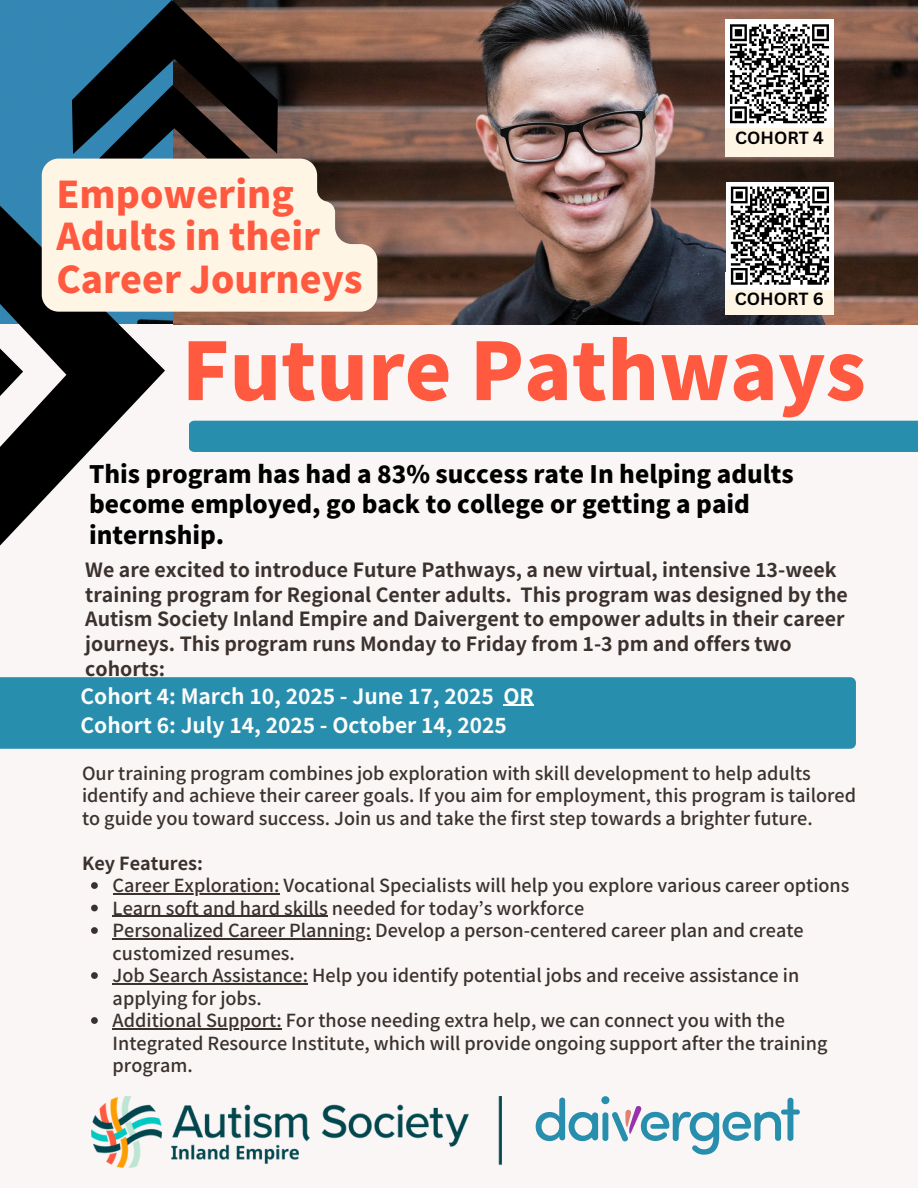
<style>
.page{position:relative;width:918px;height:1188px;background:#faf6f6}
.page>*{position:absolute;margin:0;border:0;box-sizing:border-box;transform-origin:0 0}
.t1{font:900 79.05px "Noto Sans JP";color:#ff5a3f}
.t2{font:900 36.75px/42.8px "Noto Sans JP";color:#ff5a3f}
.t3{font:900 24px/30.3px "Noto Sans JP";color:#000}
.t4{font:700 21px/29.2px "Noto Sans JP";color:#fcfcfb}
.t5{font:700 19.5px/24.8px "Noto Sans JP";color:#3b322e}
.t6{font:500 18px/22.5px "Noto Sans JP";color:#3b322e}
.t7{font:700 18px "Noto Sans JP";color:#3b322e}
.t8{font:700 17.25px "Canva Sans";color:#000}
</style>
<div class="page">
<div style="left:0;top:677px;width:856px;height:72px;background:#278ead"></div>
<div style="left:0;top:0;width:173px;height:323px;background:#3487b4"></div>
<svg style="left:0;top:204px;width:165px;height:342px"></svg>
<svg style="left:0;top:249px;width:23px;height:252px"></svg>
<img style="left:92px;top:1096px;width:409px;height:71px">
<svg style="left:536px;top:1096px;width:264px;height:59px"></svg>
<img style="left:173px;top:0;width:745px;height:324px">
<div style="left:725px;top:114px;width:109px;height:43px;background:#fff5e5"></div>
<svg style="left:72px;top:0;width:206px;height:159px;background:#29353d"></svg>
<div style="left:189px;top:421px;width:729px;height:31px;background:#278ead"></div>
<div style="left:725px;top:19px;width:109px;height:109px;background:#fff"></div>
<svg style="left:730px;top:24px;width:99px;height:100px"></svg>
<div style="left:725px;top:272px;width:109px;height:43px;background:#fff5e5"></div>
<div style="left:726px;top:182px;width:108px;height:108px;background:#fff"></div>
<svg style="left:730px;top:186px;width:99px;height:99px"></svg>
<svg style="left:91px;top:882px;width:7px;height:7px"></svg>
<hr style="left:113px;top:893px;width:166px;height:2px;background:#3b322e">
<svg style="left:91px;top:905px;width:7px;height:6px"></svg>
<hr style="left:113px;top:916px;width:215px;height:1px;background:#3b322e">
<svg style="left:91px;top:927px;width:7px;height:7px"></svg>
<hr style="left:113px;top:938px;width:258px;height:2px;background:#3b322e">
<svg style="left:91px;top:972px;width:7px;height:7px"></svg>
<hr style="left:113px;top:983px;width:195px;height:2px;background:#3b322e">
<svg style="left:91px;top:1017px;width:7px;height:7px"></svg>
<hr style="left:113px;top:1028px;width:169px;height:2px;background:#3b322e">
<hr style="left:503px;top:705px;width:31px;height:1px;background:#fcfcfb">
<svg style="left:42px;top:159px;width:335px;height:153px;background:#f0e4d5"></svg>
<h1 class="t2" style="left:56px;top:170px;width:308px">Empowering<br>Adults in their<br>Career Journeys</h1>
<h4 class="t8" style="left:735px;top:125px;width:90px">COHORT 4</h4>
<p class="t8" style="left:735px;top:287px;width:91px">COHORT 6</p>
<p class="t1" style="left:182px;top:308px;width:686px">Future Pathways</p>
<h3 class="t3" style="left:89px;top:457px;width:706px">This program has had a 83% success rate In helping adults become employed, go back to college or getting a paid internship.</h3>
<p class="t5" style="left:85px;top:556px;width:764px">We are excited to introduce Future Pathways, a new virtual, intensive 13-week training program for Regional Center adults. This program was designed by the Autism Society Inland Empire and Daivergent to empower adults in their career journeys. This program runs Monday to Friday from 1-3 pm and offers two cohorts:</p>
<h5 class="t4" style="left:80px;top:680px;width:455px">Cohort 4: March 10, 2025 - June 17, 2025 OR<br>Cohort 6: July 14, 2025 - October 14, 2025</h5>
<p class="t6" style="left:82px;top:761px;width:775px">Our training program combines job exploration with skill development to help adults identify and achieve their career goals. If you aim for employment, this program is tailored to guide you toward success. Join us and take the first step towards a brighter future.</p>
<p class="t7" style="left:82px;top:849px;width:122px">Key Features:</p>
<h2 class="t6" style="left:113px;top:873px;width:738px">Career Exploration: Vocational Specialists will help you explore various career options</h2>
<p class="t6" style="left:113px;top:896px;width:473px">Learn soft and hard skills needed for today’s workforce</p>
<p class="t6" style="left:113px;top:918px;width:693px">Personalized Career Planning: Develop a person-centered career plan and create customized resumes.</p>
<h5 class="t6" style="left:113px;top:963px;width:688px">Job Search Assistance: Help you identify potential jobs and receive assistance in applying for jobs.</h5>
<p class="t6" style="left:113px;top:1008px;width:716px">Additional Support: For those needing extra help, we can connect you with the<br>Integrated Resource Institute, which will provide ongoing support after the training program.</p>
</div>
